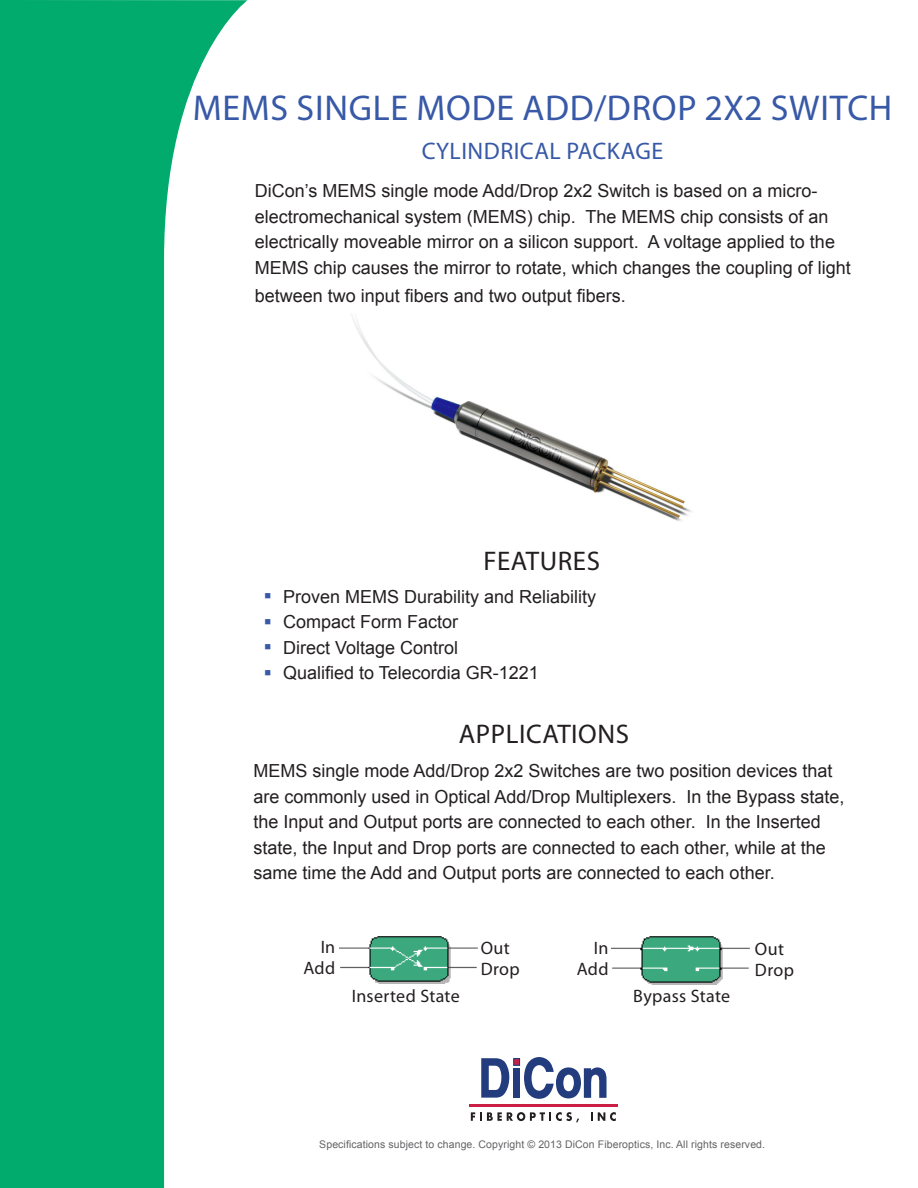
<style>
.page{position:relative;width:918px;height:1188px;background:#fff}
.page>*{position:absolute;margin:0;border:0;box-sizing:border-box;transform-origin:0 0}
.t1{font:36px "Myriad Pro";letter-spacing:.02em;color:#3859a7}
.t2{font:27px "Myriad Pro";letter-spacing:.02em;color:#231f20}
.t3{font:24px "Myriad Pro";letter-spacing:.02em;color:#3859a7}
.t4{font:18px/25.5px "Arial";color:#231f20}
.t5{font:18px "Myriad Pro";letter-spacing:.015em;color:#231f20}
.t6{font:10.5px "Arial";letter-spacing:.01em;color:#636366}
.t7{font:9px "Wingdings";color:#3859a7}
</style>
<div class="page">
<svg style="left:0;top:0;width:248px;height:1188px;fill:#00ab6d"></svg>
<svg style="left:471px;top:1112px;width:108px;height:10px"></svg>
<svg style="left:591px;top:1112px;width:25px;height:9px"></svg>
<svg style="left:481px;top:1057px;width:126px;height:42px"></svg>
<hr style="left:469px;top:1104px;width:149px;height:3px;background:#cc1f45">
<img style="left:339px;top:936px;width:139px;height:48px">
<img style="left:611px;top:936px;width:139px;height:48px">
<img style="left:352px;top:316px;width:340px;height:205px">
<p class="t1" style="left:193px;top:85px;width:701px">MEMS SINGLE MODE ADD/DROP 2X2 SWITCH</p>
<p class="t3" style="left:422px;top:136px;width:243px">CYLINDRICAL PACKAGE</p>
<p class="t4" style="left:255px;top:178px;width:598px">DiCon’s MEMS single mode Add/Drop 2x2 Switch is based on a micro&shy;electromechanical system (MEMS) chip. The MEMS chip consists of an electrically moveable mirror on a silicon support. A voltage applied to the MEMS chip causes the mirror to rotate, which changes the coupling of light</p>
<p class="t4" style="left:255px;top:283px;width:373px">between two input fibers and two output fibers.</p>
<p class="t7" style="left:265px;top:591px;width:8px">■</p>
<p class="t7" style="left:265px;top:617px;width:8px">■</p>
<p class="t7" style="left:265px;top:642px;width:8px">■</p>
<p class="t7" style="left:265px;top:668px;width:8px">■</p>
<p class="t2" style="left:483px;top:545px;width:118px">FEATURES</p>
<p class="t4" style="left:283px;top:584px;width:315px">Proven MEMS Durability and Reliability</p>
<p class="t4" style="left:283px;top:610px;width:177px">Compact Form Factor</p>
<p class="t4" style="left:283px;top:635px;width:177px">Direct Voltage Control</p>
<p class="t4" style="left:283px;top:661px;width:257px">Qualified to Telecordia GR-1221</p>
<p class="t2" style="left:459px;top:717px;width:172px">APPLICATIONS</p>
<p class="t4" style="left:253px;top:758px;width:593px">MEMS single mode Add/Drop 2x2 Switches are two position devices that are commonly used in Optical Add/Drop Multiplexers. In the Bypass state, the Input and Output ports are connected to each other. In the Inserted state, the Input and Drop ports are connected to each other, while at the same time the Add and Output ports are connected to each other.</p>
<p class="t5" style="left:321px;top:936px;width:16px">In</p>
<p class="t5" style="left:303px;top:957px;width:33px">Add</p>
<p class="t5" style="left:481px;top:937px;width:31px">Out</p>
<p class="t5" style="left:481px;top:958px;width:40px">Drop</p>
<p class="t5" style="left:594px;top:936px;width:16px">In</p>
<p class="t5" style="left:577px;top:957px;width:33px">Add</p>
<p class="t5" style="left:352px;top:985px;width:109px">Inserted State</p>
<p class="t5" style="left:633px;top:984px;width:98px">Bypass State</p>
<p class="t5" style="left:755px;top:938px;width:31px">Out</p>
<p class="t5" style="left:755px;top:959px;width:40px">Drop</p>
<p class="t6" style="left:319px;top:1137px;width:447px">Specifications subject to change. Copyright © 2013 DiCon Fiberoptics, Inc. All rights reserved.</p>
</div>
